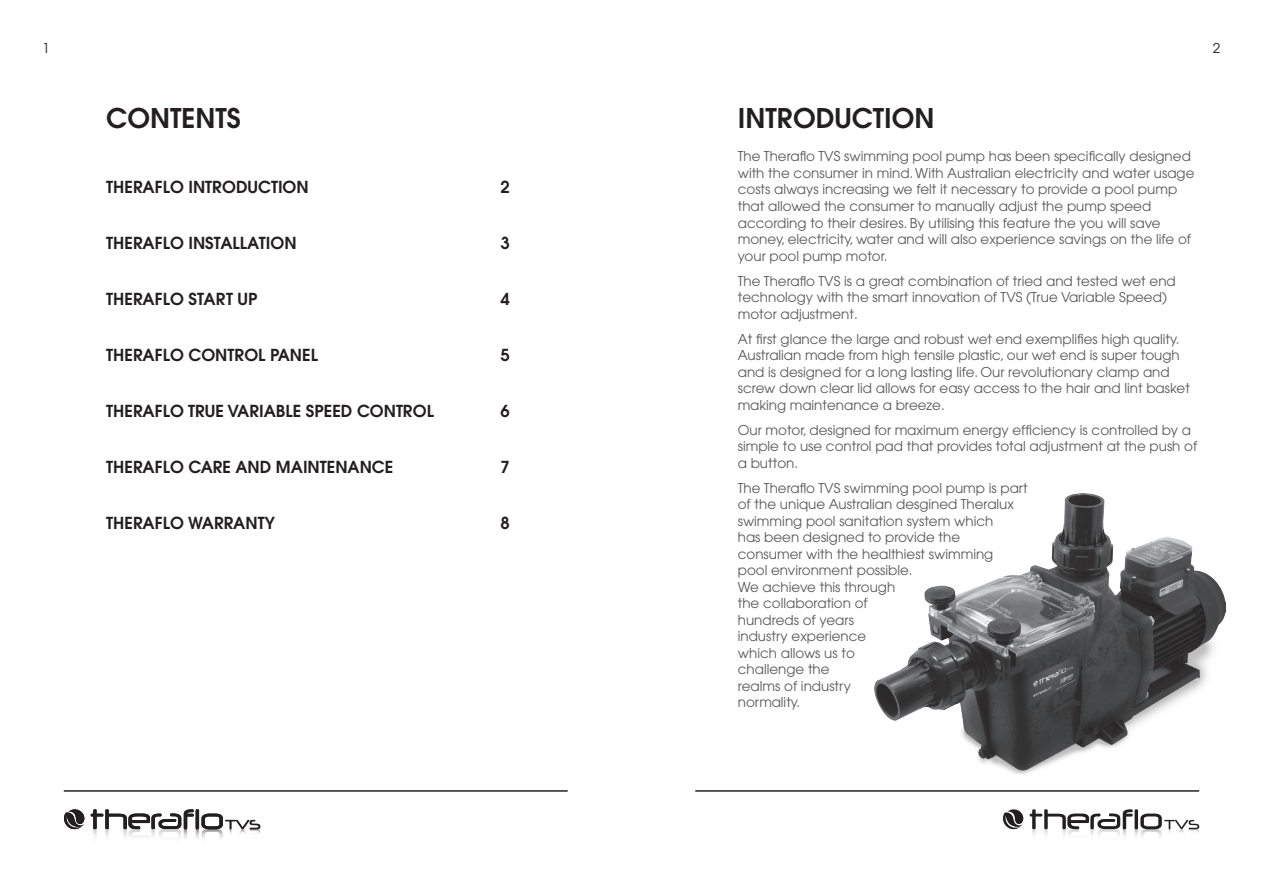
<style>
.page{position:relative;width:1263px;height:893px;background:#fff}
.page>*{position:absolute;margin:0;border:0;box-sizing:border-box;transform-origin:0 0}
._1__Title{font:600 27px "Avant Garde";color:#231f20}
._2__Sub{font:600 16.5px "Avant Garde";color:#231f20}
._3__Body{font:13.5px/16.5px "Avant Garde";color:#57585a}
.t1{font:13.5px "Avant Garde";color:#231f20}
</style>
<div class="page">
<svg style="left:1002px;top:809px;width:22px;height:21px"></svg>
<svg style="left:1030px;top:809px;width:169px;height:28px"></svg>
<hr style="left:64px;top:790px;width:504px;height:2px;background:#231f20">
<hr style="left:695px;top:790px;width:504px;height:2px;background:#231f20">
<svg style="left:63px;top:809px;width:22px;height:21px"></svg>
<svg style="left:91px;top:809px;width:169px;height:29px"></svg>
<img style="left:875px;top:493px;width:350px;height:280px">
<p class="t1" style="left:43px;top:40px;width:9px">1</p>
<p class="t1" style="left:1213px;top:40px;width:9px">2</p>
<p class="_1__Title" style="left:106px;top:100px;width:136px">CONTENTS</p>
<p class="_2__Sub" style="left:106px;top:176px;width:204px">THERAFLO INTRODUCTION</p>
<p class="_2__Sub" style="left:501px;top:176px;width:11px">2</p>
<p class="_2__Sub" style="left:106px;top:232px;width:192px">THERAFLO INSTALLATION</p>
<p class="_2__Sub" style="left:501px;top:232px;width:11px">3</p>
<p class="_2__Sub" style="left:106px;top:288px;width:153px">THERAFLO START UP</p>
<p class="_2__Sub" style="left:501px;top:288px;width:11px">4</p>
<p class="_2__Sub" style="left:106px;top:344px;width:213px">THERAFLO CONTROL PANEL</p>
<p class="_2__Sub" style="left:501px;top:344px;width:11px">5</p>
<p class="_2__Sub" style="left:106px;top:400px;width:329px">THERAFLO TRUE VARIABLE SPEED CONTROL</p>
<p class="_2__Sub" style="left:501px;top:400px;width:11px">6</p>
<p class="_2__Sub" style="left:106px;top:456px;width:289px">THERAFLO CARE AND MAINTENANCE</p>
<p class="_2__Sub" style="left:501px;top:456px;width:11px">7</p>
<p class="_2__Sub" style="left:106px;top:512px;width:170px">THERAFLO WARRANTY</p>
<p class="_2__Sub" style="left:501px;top:512px;width:11px">8</p>
<p class="_1__Title" style="left:738px;top:100px;width:198px">INTRODUCTION</p>
<p class="_3__Body" style="left:738px;top:148px;width:458px">The Theraflo TVS swimming pool pump has been specifically designed with the consumer in mind. With Australian electricity and water usage costs always increasing we felt it necessary to provide a pool pump that allowed the consumer to manually adjust the pump speed according to their desires. By utilising this feature the you will save money, electricity, water and will also experience savings on the life of your pool pump motor.</p>
<p class="_3__Body" style="left:738px;top:272px;width:440px">The Theraflo TVS is a great combination of tried and tested wet end technology with the smart innovation of TVS (True Variable Speed) motor adjustment.</p>
<p class="_3__Body" style="left:738px;top:330px;width:454px">At first glance the large and robust wet end exemplifies high quality.<br>Australian made from high tensile plastic, our wet end is super tough and is designed for a long lasting life. Our revolutionary clamp and screw down clear lid allows for easy access to the hair and lint basket making maintenance a breeze.</p>
<p class="_3__Body" style="left:738px;top:421px;width:461px">Our motor, designed for maximum energy efficiency is controlled by a simple to use control pad that provides total adjustment at the push of a button.</p>
<p class="_3__Body" style="left:738px;top:479px;width:292px">The Theraflo TVS swimming pool pump is part of the unique Australian desgined Theralux swimming pool sanitation system which<br>has been designed to provide the consumer with the healthiest swimming<br>pool environment possible.<br>We achieve this through<br>the collaboration of<br>hundreds of years<br>industry experience<br>which allows us to<br>challenge the<br>realms of industry<br>normality.</p>
</div>
